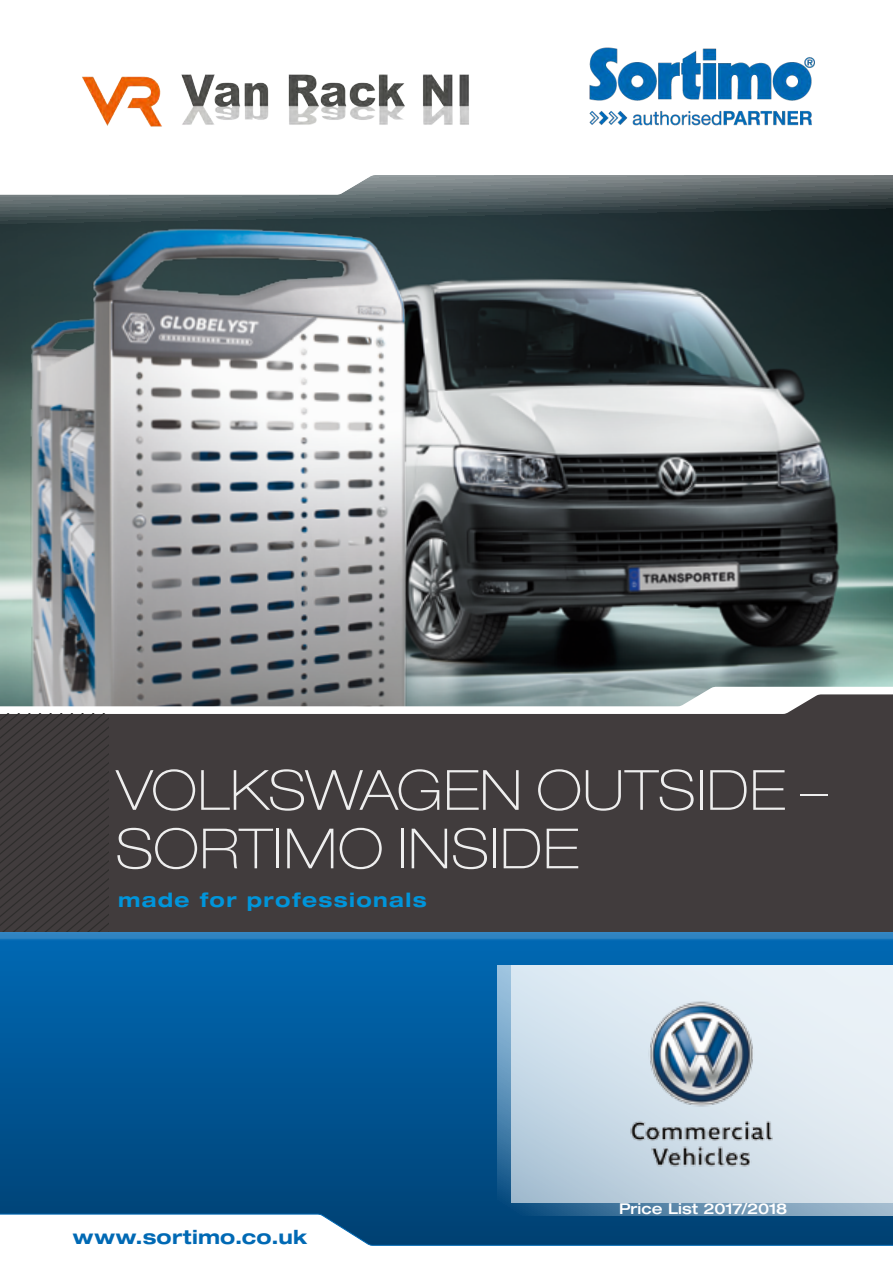
<style>
.page{position:relative;width:893px;height:1263px;background:#fff}
.page>*{position:absolute;margin:0;border:0;box-sizing:border-box;transform-origin:0 0}
.t1{font:100 expanded 55.5px/58.5px "Helvetica Neue LT";letter-spacing:.02em;color:#eee}
.t2{font:700 expanded 19.8px "Helvetica Neue LT";letter-spacing:.07em;color:#0095db}
.t3{font:700 expanded 19.5px "Helvetica Neue LT";letter-spacing:.015em;color:#0069b4}
.t4{font:500 expanded 15px "Helvetica Neue LT";color:#fff}
</style>
<div class="page">
<img style="left:443px;top:195px;width:450px;height:492px">
<img style="left:0;top:195px;width:443px;height:492px">
<svg style="left:0;top:687px;width:714px;height:7px;background:#879192"></svg>
<svg style="left:0;top:694px;width:893px;height:20px"></svg>
<div style="left:0;top:714px;width:893px;height:366px;background:#413c3d"></div>
<svg style="left:0;top:714px;width:108px;height:211px"></svg>
<div style="left:0;top:925px;width:893px;height:328px;background:#fff;opacity:.35"></div>
<svg style="left:0;top:1213px;width:893px;height:40px"></svg>
<svg style="left:497px;top:965px;width:396px;height:251px;background:#608db0"></svg>
<svg style="left:511px;top:965px;width:382px;height:237px;background:#d5e2ec"></svg>
<img style="left:594px;top:1000px;width:215px;height:179px">
<svg style="left:0;top:175px;width:893px;height:20px"></svg>
<img style="left:589px;top:47px;width:226px;height:79px">
<img style="left:82px;top:74px;width:387px;height:53px">
<p class="t1" style="left:116px;top:760px;width:714px">VOLKSWAGEN OUTSIDE –<br>SORTIMO INSIDE</p>
<p class="t2" style="left:118px;top:887px;width:310px">made for professionals</p>
<p class="t3" style="left:73px;top:1225px;width:236px">www.sortimo.co.uk</p>
<p class="t4" style="left:619px;top:1200px;width:170px">Price List 2017/2018</p>
</div>
